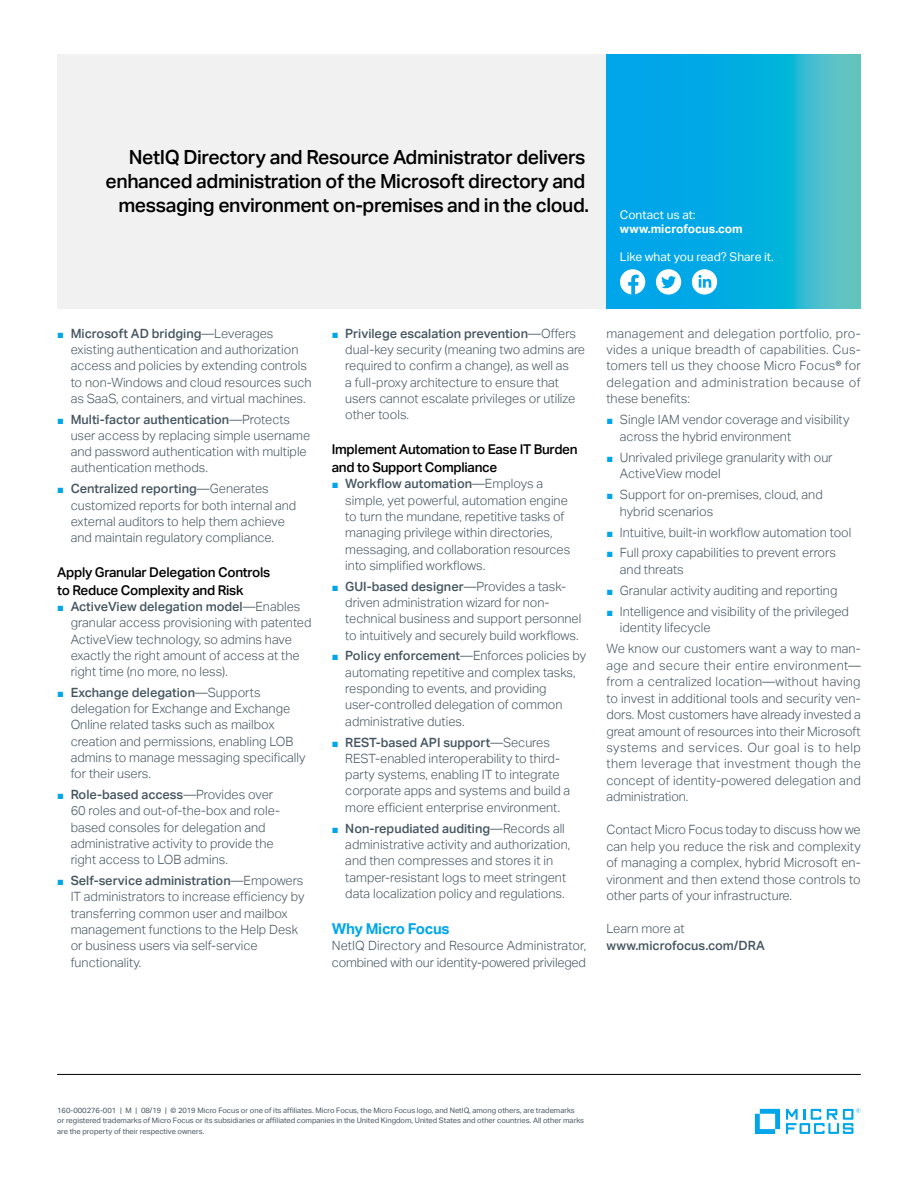
<style>
.page{position:relative;width:918px;height:1188px;background:#fff}
.page>*{position:absolute;margin:0;border:0;box-sizing:border-box;transform-origin:0 0}
.t1{font:500 19.5px/24px "Aktiv Grotesk";letter-spacing:-.02em;color:#000;text-align:right}
.t2{font:700 15px "Aktiv Grotesk";letter-spacing:-.02em;color:#00a6e9}
.t3{font:500 13.5px/18px "Aktiv Grotesk";letter-spacing:-.02em;color:#000}
.t4{font:300 12.75px/16.4px "Aktiv Grotesk";color:#455560}
.t5{font:500 12.75px "Aktiv Grotesk";color:#455560}
.t6{font:12px "Aktiv Grotesk";color:#fff}
.t7{font:700 12px "Aktiv Grotesk";color:#fff}
.t8{font:7.5px/10.5px "Aktiv Grotesk";color:#455560}
.s1{font-family:"Arial";font-weight:400;font-size:11.25px;color:#00a6e9}
.s2{font-weight:500}
</style>
<div class="page">
<hr style="left:57px;top:1074px;width:804px;height:1px;background:#000">
<div style="left:57px;top:54px;width:550px;height:254px;background:#f1f1f2"></div>
<svg style="left:755px;top:1109px;width:25px;height:25px"></svg>
<svg style="left:786px;top:1108px;width:75px;height:26px"></svg>
<svg style="left:606px;top:54px;width:255px;height:254px;background:#12afdd"></svg>
<div style="left:620px;top:269px;width:25px;height:26px;background:#fff;border-radius:50%"></div>
<svg style="left:628px;top:275px;width:11px;height:20px"></svg>
<div style="left:656px;top:269px;width:25px;height:26px;background:#fff;border-radius:50%"></div>
<svg style="left:661px;top:276px;width:15px;height:12px"></svg>
<div style="left:692px;top:269px;width:25px;height:26px;background:#fff;border-radius:50%"></div>
<svg style="left:699px;top:275px;width:12px;height:13px"></svg>
<h1 class="t1" style="left:106px;top:145px;width:485px">NetIQ Directory and Resource Administrator delivers enhanced administration of the Microsoft directory and messaging environment on-premises and in the cloud.</h1>
<p class="t6" style="left:620px;top:207px;width:77px">Contact us at:</p>
<p class="t7" style="left:620px;top:222px;width:124px">www.microfocus.com</p>
<p class="t6" style="left:620px;top:250px;width:155px">Like what you read? Share it.</p>
<p class="t4" style="left:71px;top:325px;width:242px;text-indent:-13px"><span class="s1">■</span> <span class="s2">Microsoft AD bridging</span>—Leverages existing authentication and authorization access and policies by extending controls to non-Windows and cloud resources such as SaaS, containers, and virtual machines.</p>
<p class="t4" style="left:71px;top:411px;width:241px;text-indent:-13px"><span class="s1">■</span> <span class="s2">Multi-factor authentication</span>—Protects user access by replacing simple username and password authentication with multiple authentication methods.</p>
<p class="t4" style="left:71px;top:481px;width:227px;text-indent:-13px"><span class="s1">■</span> <span class="s2">Centralized reporting</span>—Generates customized reports for both internal and external auditors to help them achieve and maintain regulatory compliance.</p>
<p class="t3" style="left:57px;top:563px;width:215px">Apply Granular Delegation Controls to Reduce Complexity and Risk</p>
<p class="t4" style="left:71px;top:598px;width:242px;text-indent:-13px"><span class="s1">■</span> <span class="s2">ActiveView delegation model</span>—Enables granular access provisioning with patented ActiveView technology, so admins have exactly the right amount of access at the right time (no more, no less).</p>
<p class="t4" style="left:71px;top:684px;width:236px;text-indent:-13px"><span class="s1">■</span> <span class="s2">Exchange delegation</span>—Supports delegation for Exchange and Exchange Online related tasks such as mailbox creation and permissions, enabling LOB admins to manage messaging specifically for their users.</p>
<p class="t4" style="left:71px;top:786px;width:211px;text-indent:-13px"><span class="s1">■</span> <span class="s2">Role-based access</span>—Provides over 60 roles and out-of-the-box and role&shy;based consoles for delegation and administrative activity to provide the right access to LOB admins.</p>
<p class="t4" style="left:71px;top:872px;width:235px;text-indent:-13px"><span class="s1">■</span> <span class="s2">Self-service administration</span>—Empowers IT administrators to increase efficiency by transferring common user and mailbox management functions to the Help Desk or business users via self-service functionality.</p>
<p class="t4" style="left:345px;top:325px;width:241px;text-indent:-13px"><span class="s1">■</span> <span class="s2">Privilege escalation prevention</span>—Offers dual-key security (meaning two admins are required to confirm a change), as well as<br>a full-proxy architecture to ensure that users cannot escalate privileges or utilize other tools.</p>
<p class="t3" style="left:332px;top:440px;width:247px">Implement Automation to Ease IT Burden and to Support Compliance</p>
<p class="t4" style="left:345px;top:476px;width:226px;text-indent:-13px"><span class="s1">■</span> <span class="s2">Workflow automation</span>—Employs a simple, yet powerful, automation engine to turn the mundane, repetitive tasks of managing privilege within directories, messaging, and collaboration resources into simplified workflows.</p>
<p class="t4" style="left:345px;top:578px;width:238px;text-indent:-13px"><span class="s1">■</span> <span class="s2">GUI-based designer</span>—Provides a task&shy;driven administration wizard for non&shy;technical business and support personnel to intuitively and securely build workflows.</p>
<p class="t4" style="left:345px;top:648px;width:242px;text-indent:-13px"><span class="s1">■</span> <span class="s2">Policy enforcement</span>—Enforces policies by automating repetitive and complex tasks, responding to events, and providing user-controlled delegation of common administrative duties.</p>
<p class="t4" style="left:345px;top:734px;width:227px;text-indent:-13px"><span class="s1">■</span> <span class="s2">REST-based API support</span>—Secures REST-enabled interoperability to third&shy;party systems, enabling IT to integrate corporate apps and systems and build a more efficient enterprise environment.</p>
<p class="t4" style="left:345px;top:820px;width:227px;text-indent:-13px"><span class="s1">■</span> <span class="s2">Non-repudiated auditing</span>—Records all administrative activity and authorization, and then compresses and stores it in tamper-resistant logs to meet stringent data localization policy and regulations.</p>
<p class="t2" style="left:332px;top:920px;width:119px">Why Micro Focus</p>
<p class="t4" style="left:332px;top:938px;width:256px">NetIQ Directory and Resource Administrator, combined with our identity-powered privileged</p>
<p class="t4" style="left:606px;top:325px;width:256px;text-align:justify">management and delegation portfolio, pro&shy;vides a unique breadth of capabilities. Cus&shy;tomers tell us they choose Micro Focus® for delegation and administration because of these benefits:</p>
<p class="t4" style="left:620px;top:412px;width:231px;text-indent:-13px"><span class="s1">■</span> Single IAM vendor coverage and visibility across the hybrid environment</p>
<p class="t4" style="left:620px;top:449px;width:214px;text-indent:-13px"><span class="s1">■</span> Unrivaled privilege granularity with our<br>ActiveView model</p>
<p class="t4" style="left:620px;top:486px;width:204px;text-indent:-13px"><span class="s1">■</span> Support for on-premises, cloud, and hybrid scenarios</p>
<p class="t4" style="left:606px;top:524px;width:247px"><span class="s1">■</span> Intuitive, built-in workflow automation tool</p>
<p class="t4" style="left:620px;top:545px;width:218px;text-indent:-13px"><span class="s1">■</span> Full proxy capabilities to prevent errors and threats</p>
<p class="t4" style="left:606px;top:582px;width:232px"><span class="s1">■</span> Granular activity auditing and reporting</p>
<p class="t4" style="left:620px;top:603px;width:231px;text-indent:-13px"><span class="s1">■</span> Intelligence and visibility of the privileged identity lifecycle</p>
<p class="t4" style="left:606px;top:641px;width:256px;text-align:justify">We know our customers want a way to man&shy;age and secure their entire environment— from a centralized location—without having to invest in additional tools and security ven&shy;dors. Most customers have already invested a great amount of resources into their Microsoft systems and services. Our goal is to help them leverage that investment though the concept of identity-powered delegation and administration.</p>
<p class="t4" style="left:606px;top:822px;width:256px;text-align:justify">Contact Micro Focus today to discuss how we can help you reduce the risk and complexity of managing a complex, hybrid Microsoft en&shy;vironment and then extend those controls to other parts of your infrastructure.</p>
<p class="t4" style="left:606px;top:921px;width:80px">Learn more at</p>
<p class="t5" style="left:606px;top:938px;width:160px">www.microfocus.com/DRA</p>
<p class="t8" style="left:57px;top:1105px;width:528px">160-000276-001 | M | 08/19 | © 2019 Micro Focus or one of its affiliates. Micro Focus, the Micro Focus logo, and NetIQ, among others, are trademarks<br>or registered trademarks of Micro Focus or its subsidiaries or affiliated companies in the United Kingdom, United States and other countries. All other marks are the property of their respective owners.</p>
</div>
